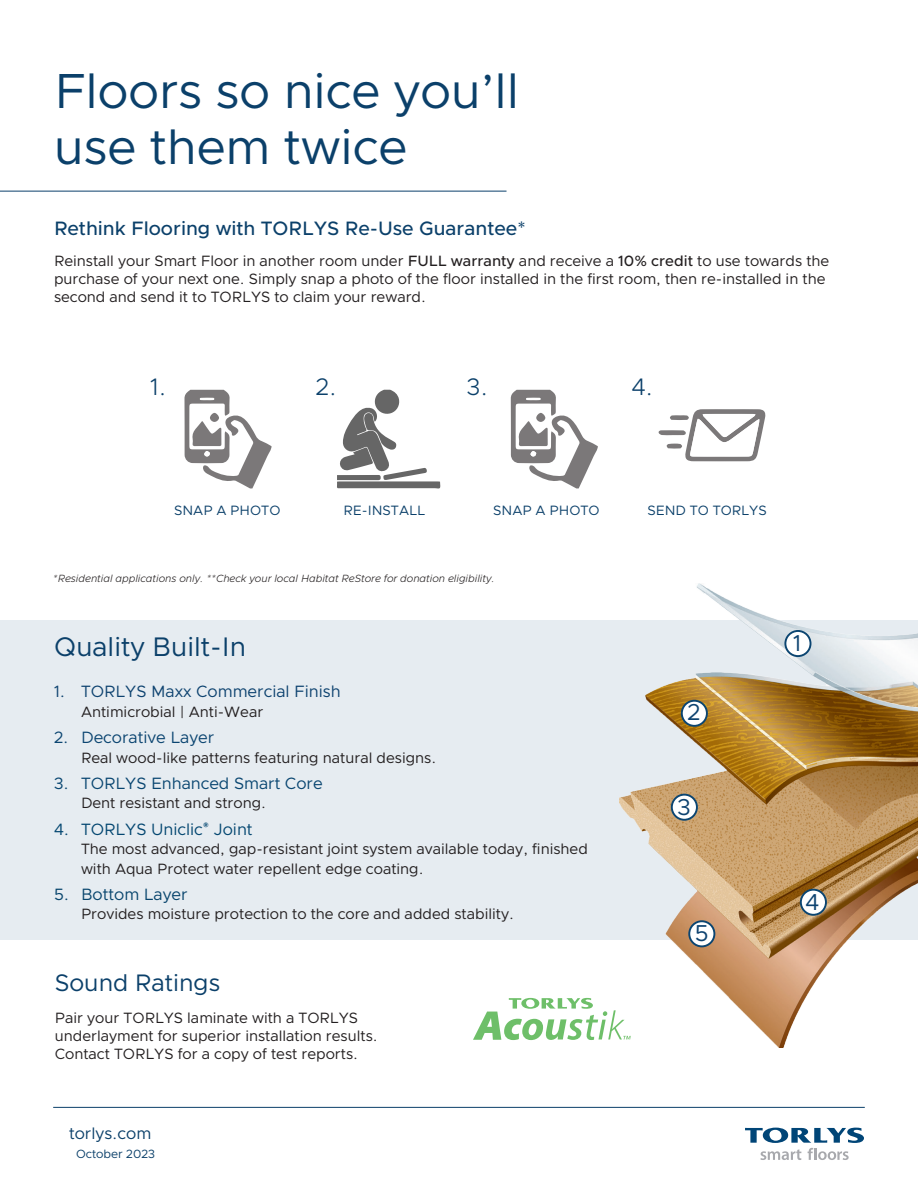
<style>
.page{position:relative;width:918px;height:1188px;background:#fff}
.page>*{position:absolute;margin:0;border:0;box-sizing:border-box;transform-origin:0 0}
.t1{font:49.5px/55.5px "Clarity City";color:#0b406a}
.t2{font:27px "Clarity City";color:#0b406a}
.t3{font:24px "Clarity City";color:#0b406a}
.t4{font:300 24px "Clarity City";color:#0b406a}
.t5{font:23.1px "Clarity City";color:#0e4370}
.t6{font:500 19.5px "Clarity City";color:#0b406a}
.t7{font:16.5px "Clarity City";color:#0e4370}
.t8{font:16.5px "Clarity City";color:#094671}
.t9{font:16.5px "Clarity City";color:#044771}
.t10{font:16.5px "Clarity City";color:#0b4571}
.t11{font:16.5px "Clarity City";color:#08456d}
.t12{font:16.5px "Clarity City";color:#0b406a}
.t13{font:15px/18px "Clarity City";color:#231f20}
.t14{font:13.65px "Clarity City";color:#0b406a}
.t15{font:12px "Clarity City";color:#0b406a}
.t16{font:italic 300 10.5px "Clarity City";color:#231f20}
.s1{font-weight:500}
</style>
<div class="page">
<hr style="left:53px;top:1107px;width:812px;height:1px;background:#0b406a">
<svg style="left:745px;top:1128px;width:119px;height:32px"></svg>
<div style="left:0;top:621px;width:918px;height:319px;background:#e6ecf1"></div>
<img style="left:619px;top:584px;width:299px;height:464px">
<div style="left:785px;top:631px;width:26px;height:25px;background:#fff;border-radius:50%"></div>
<div style="left:784px;top:630px;width:27px;height:27px;border:2px solid #0b4571;border-radius:50%"></div>
<div style="left:682px;top:701px;width:25px;height:25px;background:#fff;border-radius:50%"></div>
<div style="left:681px;top:700px;width:27px;height:27px;border:2px solid #0b4571;border-radius:50%"></div>
<div style="left:672px;top:795px;width:25px;height:25px;background:#fff;border-radius:50%"></div>
<div style="left:671px;top:794px;width:27px;height:27px;border:2px solid #0b4571;border-radius:50%"></div>
<div style="left:801px;top:890px;width:25px;height:25px;background:#fff;border-radius:50%"></div>
<div style="left:800px;top:889px;width:27px;height:27px;border:2px solid #0b4571;border-radius:50%"></div>
<div style="left:689px;top:921px;width:25px;height:25px;background:#fff;border-radius:50%"></div>
<div style="left:688px;top:920px;width:27px;height:27px;border:2px solid #0b4571;border-radius:50%"></div>
<svg style="left:473px;top:998px;width:158px;height:42px"></svg>
<hr style="left:0;top:191px;width:507px;height:1px;background:#0b406a">
<svg style="left:184px;top:390px;width:88px;height:99px"></svg>
<svg style="left:337px;top:390px;width:104px;height:99px"></svg>
<svg style="left:658px;top:409px;width:108px;height:53px"></svg>
<svg style="left:510px;top:390px;width:88px;height:99px"></svg>
<div style="left:314px;top:376px;width:24px;height:23px;background:#fff"></div>
<p class="t1" style="left:54px;top:64px;width:467px">Floors so nice you’ll use them twice</p>
<p class="t6" style="left:54px;top:216px;width:474px">Rethink Flooring with TORLYS Re-Use Guarantee*</p>
<p class="t13" style="left:54px;top:252px;width:777px">Reinstall your Smart Floor in another room under <span class="s1">FULL warranty</span> and receive a <span class="s1">10% credit</span> to use towards the purchase of your next one. Simply snap a photo of the floor installed in the first room, then re-installed in the second and send it to TORLYS to claim your reward.</p>
<p class="t4" style="left:150px;top:372px;width:18px">1.</p>
<p class="t4" style="left:316px;top:372px;width:23px">2.</p>
<p class="t4" style="left:467px;top:372px;width:23px">3.</p>
<p class="t4" style="left:632px;top:372px;width:23px">4.</p>
<p class="t14" style="left:174px;top:502px;width:108px">SNAP A PHOTO</p>
<p class="t14" style="left:344px;top:502px;width:83px">RE-INSTALL</p>
<p class="t14" style="left:493px;top:502px;width:108px">SNAP A PHOTO</p>
<p class="t14" style="left:647px;top:502px;width:121px">SEND TO TORLYS</p>
<p class="t16" style="left:53px;top:572px;width:443px">*Residential applications only. **Check your local Habitat ReStore for donation eligibility.</p>
<p class="t2" style="left:54px;top:630px;width:194px">Quality Built-In</p>
<p class="t7" style="left:54px;top:681px;width:288px">1. TORLYS Maxx Commercial Finish</p>
<p class="t13" style="left:81px;top:703px;width:184px">Antimicrobial | Anti-Wear</p>
<p class="t10" style="left:54px;top:727px;width:162px">2. Decorative Layer</p>
<p class="t13" style="left:81px;top:748px;width:357px">Real wood-like patterns featuring natural designs.</p>
<p class="t8" style="left:54px;top:773px;width:270px">3. TORLYS Enhanced Smart Core</p>
<p class="t13" style="left:81px;top:794px;width:187px">Dent resistant and strong.</p>
<p class="t9" style="left:54px;top:819px;width:200px">4. TORLYS Uniclic<sup>®</sup> Joint</p>
<p class="t13" style="left:81px;top:839px;width:508px;line-height:19.5px">The most advanced, gap-resistant joint system available today, finished with Aqua Protect water repellent edge coating.</p>
<p class="t11" style="left:54px;top:884px;width:135px">5. Bottom Layer</p>
<p class="t13" style="left:81px;top:905px;width:434px">Provides moisture protection to the core and added stability.</p>
<p class="t3" style="left:55px;top:968px;width:167px">Sound Ratings</p>
<p class="t13" style="left:55px;top:1009px;width:324px">Pair your TORLYS laminate with a TORLYS underlayment for superior installation results.<br>Contact TORLYS for a copy of test reports.</p>
<p class="t12" style="left:69px;top:1123px;width:84px">torlys.com</p>
<p class="t15" style="left:76px;top:1147px;width:81px">October 2023</p>
<p class="t5" style="left:687px;top:697px;width:15px">2</p>
<p class="t5" style="left:678px;top:793px;width:15px">3</p>
<p class="t5" style="left:695px;top:919px;width:15px">5</p>
<p class="t5" style="left:793px;top:629px;width:10px">1</p>
<p class="t5" style="left:806px;top:887px;width:15px">4</p>
</div>
